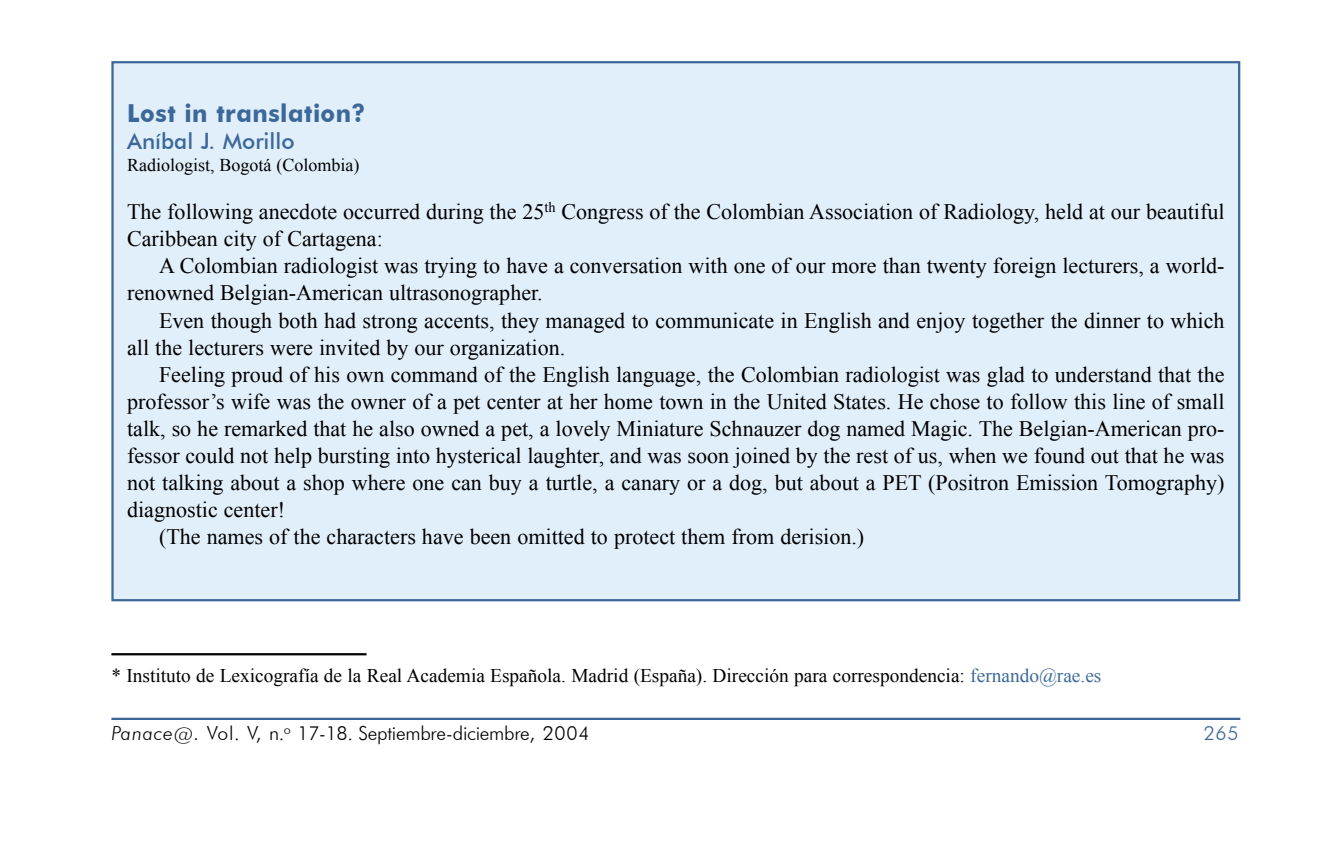
<style>
.page{position:relative;width:1336px;height:846px;background:#fff}
.page>*{position:absolute;margin:0;border:0;box-sizing:border-box;transform-origin:0 0}
._7__Titulo_entremes{font:700 24.75px "Futura BT";letter-spacing:.02em;color:#3c6899;scale:.95 1}
._7__Autor_entremes{font:500 22.5px "Futura BT";color:#3c6899}
._1__Texto{font:22.05px/27px "Times New Roman";color:#000}
._1__Texto_1º_Parrafo{font:22.05px/27px "Times New Roman";color:#000}
._9__Notas{font:19.35px "Times New Roman";color:#000}
.t1{font:300 19.35px "Futura BT";letter-spacing:-.015em;color:#000}
.t2{font:300 19.35px "Futura BT";color:#3c6899}
._7__Lugar_entremes{font:18px "Times New Roman";color:#000}
.s1{color:#3c6899}
.s2{font-style:italic}
</style>
<div class="page">
<hr style="left:111px;top:717px;width:1129px;height:3px;background:#3c6899">
<hr style="left:111px;top:653px;width:256px;height:2px;background:#000">
<div style="left:113px;top:62px;width:1126px;height:538px;background:#e1effb"></div>
<p class="_7__Titulo_entremes" style="left:127px;top:98px;width:252px">Lost in translation?</p>
<p class="_7__Autor_entremes" style="left:127px;top:127px;width:169px">Aníbal J. Morillo</p>
<p class="_7__Lugar_entremes" style="left:127px;top:152px;width:234px">Radiologist, Bogotá (Colombia)</p>
<p class="_1__Texto_1º_Parrafo" style="left:127px;top:198px;width:1099px">The following anecdote occurred during the 25<sup>th</sup> Congress of the Colombian Association of Radiology, held at our beautiful<br>Caribbean city of Cartagena:</p>
<p class="_1__Texto" style="left:127px;top:252px;width:1099px;text-indent:32px">A Colombian radiologist was trying to have a conversation with one of our more than twenty foreign lecturers, a world&shy;renowned Belgian-American ultrasonographer.</p>
<p class="_1__Texto" style="left:127px;top:306px;width:1099px;text-indent:32px">Even though both had strong accents, they managed to communicate in English and enjoy together the dinner to which all the lecturers were invited by our organization.</p>
<p class="_1__Texto" style="left:127px;top:360px;width:1099px;text-align:justify;text-indent:32px">Feeling proud of his own command of the English language, the Colombian radiologist was glad to understand that the professor’s wife was the owner of a pet center at her home town in the United States. He chose to follow this line of small talk, so he remarked that he also owned a pet, a lovely Miniature Schnauzer dog named Magic. The Belgian-American pro&shy;fessor could not help bursting into hysterical laughter, and was soon joined by the rest of us, when we found out that he was not talking about a shop where one can buy a turtle, a canary or a dog, but about a PET (Positron Emission Tomography) diagnostic center!</p>
<p class="_1__Texto" style="left:159px;top:522px;width:707px">(The names of the characters have been omitted to protect them from derision.)</p>
<p class="_9__Notas" style="left:111px;top:662px;width:992px">* Instituto de Lexicografía de la Real Academia Española. Madrid (España). Dirección para correspondencia: <span class="s1">fernando@rae.es</span></p>
<p class="t1" style="left:111px;top:721px;width:480px"><span class="s2">Panace@.</span> Vol. V, n.<sup>o</sup> 17-18. Septiembre-diciembre, 2004</p>
<p class="t2" style="left:1204px;top:721px;width:36px">265</p>
</div>
